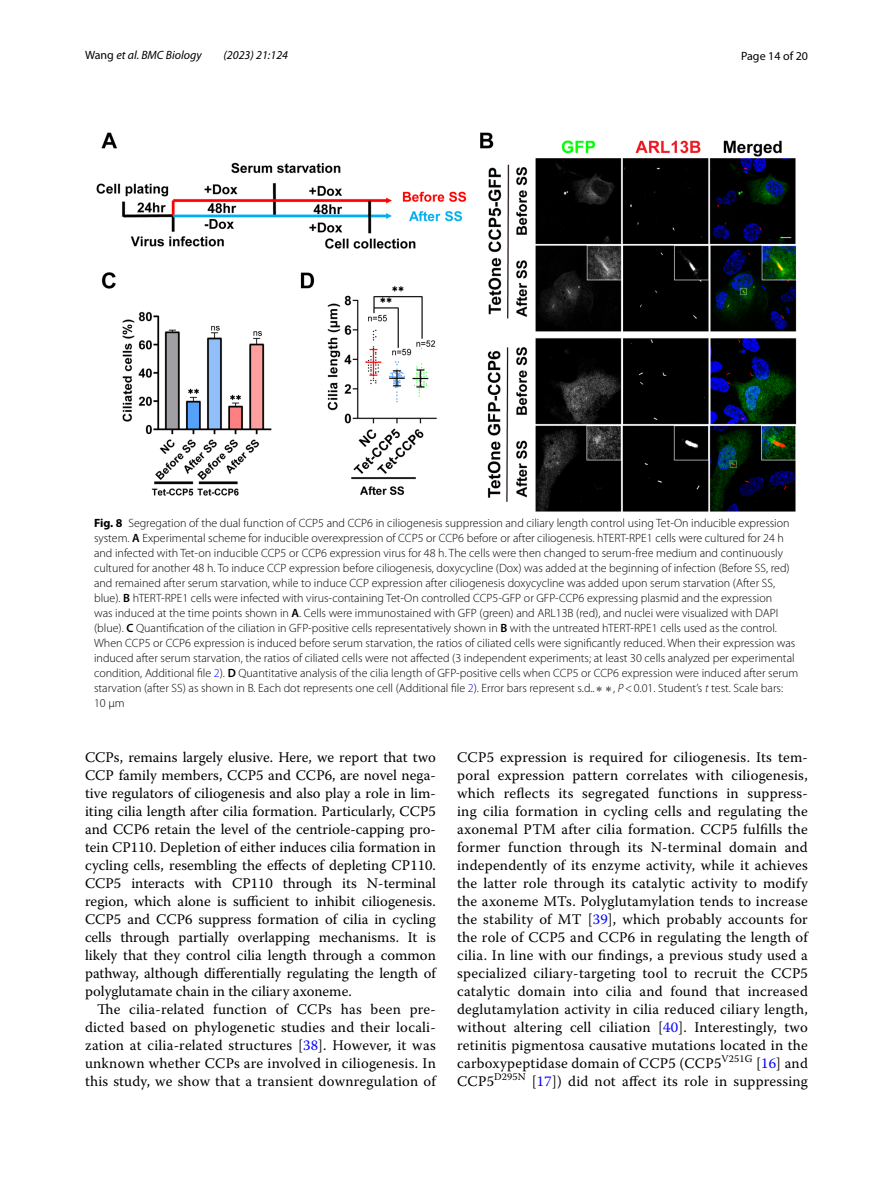
<style>
.page{position:relative;width:893px;height:1187px;background:#fff}
.page>*{position:absolute;margin:0;border:0;box-sizing:border-box;transform-origin:0 0}
.t1{font:14.7px/18px "Warnock Pro";letter-spacing:.015em;color:#000;text-align:justify}
.t2{font:300 12px/15px "Myriad Pro";color:#000}
.t3{font:italic 12px "Myriad Pro";color:#000}
.t4{font:12px "Myriad Pro";color:#000}
.s1{font-style:normal}
.s2{font-weight:700}
.s3{font-weight:600}
.s4{color:#00f}
.s5{font-family:"STIX";font-weight:400}
.s6{font-style:italic}
</style>
<div class="page">
<img style="left:96px;top:133px;width:701px;height:379px">
<p class="t3" style="left:85px;top:48px;width:118px"><span class="s1">Wang</span> et al. BMC Biology</p>
<p class="t3" style="left:224px;top:48px;width:66px">(2023) 21:124</p>
<p class="t4" style="left:741px;top:48px;width:68px">Page 14 of 20</p>
<p class="t2" style="left:94px;top:515px;width:706px"><span class="s2">Fig. 8</span> Segregation of the dual function of CCP5 and CCP6 in ciliogenesis suppression and ciliary length control using Tet-On inducible expression system. <span class="s3">A</span> Experimental scheme for inducible overexpression of CCP5 or CCP6 before or after ciliogenesis. hTERT-RPE1 cells were cultured for 24 h and infected with Tet-on inducible CCP5 or CCP6 expression virus for 48 h. The cells were then changed to serum-free medium and continuously cultured for another 48 h. To induce CCP expression before ciliogenesis, doxycycline (Dox) was added at the beginning of infection (Before SS, red) and remained after serum starvation, while to induce CCP expression after ciliogenesis doxycycline was added upon serum starvation (After SS, blue). <span class="s3">B</span> hTERT-RPE1 cells were infected with virus-containing Tet-On controlled CCP5-GFP or GFP-CCP6 expressing plasmid and the expression<br>was induced at the time points shown in <span class="s3">A</span>. Cells were immunostained with GFP (green) and ARL13B (red), and nuclei were visualized with DAPI (blue). <span class="s3">C</span> Quantification of the ciliation in GFP-positive cells representatively shown in <span class="s3">B</span> with the untreated hTERT-RPE1 cells used as the control.<br>When CCP5 or CCP6 expression is induced before serum starvation, the ratios of ciliated cells were significantly reduced. When their expression was induced after serum starvation, the ratios of ciliated cells were not affected (3 independent experiments; at least 30 cells analyzed per experimental condition, Additional file <span class="s4">2</span>). <span class="s3">D</span> Quantitative analysis of the cilia length of GFP-positive cells when CCP5 or CCP6 expression were induced after serum starvation (after SS) as shown in B. Each dot represents one cell (Additional file <span class="s4">2</span>). Error bars represent s.d..<span class="s5">∗ ∗</span>, <span class="s6">P</span>&lt;0.01. Student’s <span class="s6">t</span> test. Scale bars:<br>10 µm</p>
<p class="t1" style="left:85px;top:747px;width:352px">CCPs, remains largely elusive. Here, we report that two CCP family members, CCP5 and CCP6, are novel nega&shy;tive regulators of ciliogenesis and also play a role in lim&shy;iting cilia length after cilia formation. Particularly, CCP5 and CCP6 retain the level of the centriole-capping pro&shy;tein CP110. Depletion of either induces cilia formation in cycling cells, resembling the effects of depleting CP110.<br>CCP5 interacts with CP110 through its N-terminal region, which alone is sufficient to inhibit ciliogenesis.<br>CCP5 and CCP6 suppress formation of cilia in cycling cells through partially overlapping mechanisms. It is likely that they control cilia length through a common pathway, although differentially regulating the length of polyglutamate chain in the ciliary axoneme.</p>
<p class="t1" style="left:85px;top:999px;width:352px;text-indent:12px">The cilia-related function of CCPs has been pre&shy;dicted based on phylogenetic studies and their locali&shy;zation at cilia-related structures [<span class="s4">38</span>]. However, it was unknown whether CCPs are involved in ciliogenesis. In this study, we show that a transient downregulation of</p>
<p class="t1" style="left:457px;top:747px;width:352px">CCP5 expression is required for ciliogenesis. Its tem&shy;poral expression pattern correlates with ciliogenesis, which reflects its segregated functions in suppress&shy;ing cilia formation in cycling cells and regulating the axonemal PTM after cilia formation. CCP5 fulfills the former function through its N-terminal domain and independently of its enzyme activity, while it achieves the latter role through its catalytic activity to modify the axoneme MTs. Polyglutamylation tends to increase the stability of MT [<span class="s4">39</span>], which probably accounts for the role of CCP5 and CCP6 in regulating the length of cilia. In line with our findings, a previous study used a specialized ciliary-targeting tool to recruit the CCP5 catalytic domain into cilia and found that increased deglutamylation activity in cilia reduced ciliary length, without altering cell ciliation [<span class="s4">40</span>]. Interestingly, two retinitis pigmentosa causative mutations located in the carboxypeptidase domain of CCP5 (CCP5<sup>V251G</sup> [<span class="s4">16</span>] and CCP5<sup>D295N</sup> [<span class="s4">17</span>]) did not affect its role in suppressing</p>
</div>
